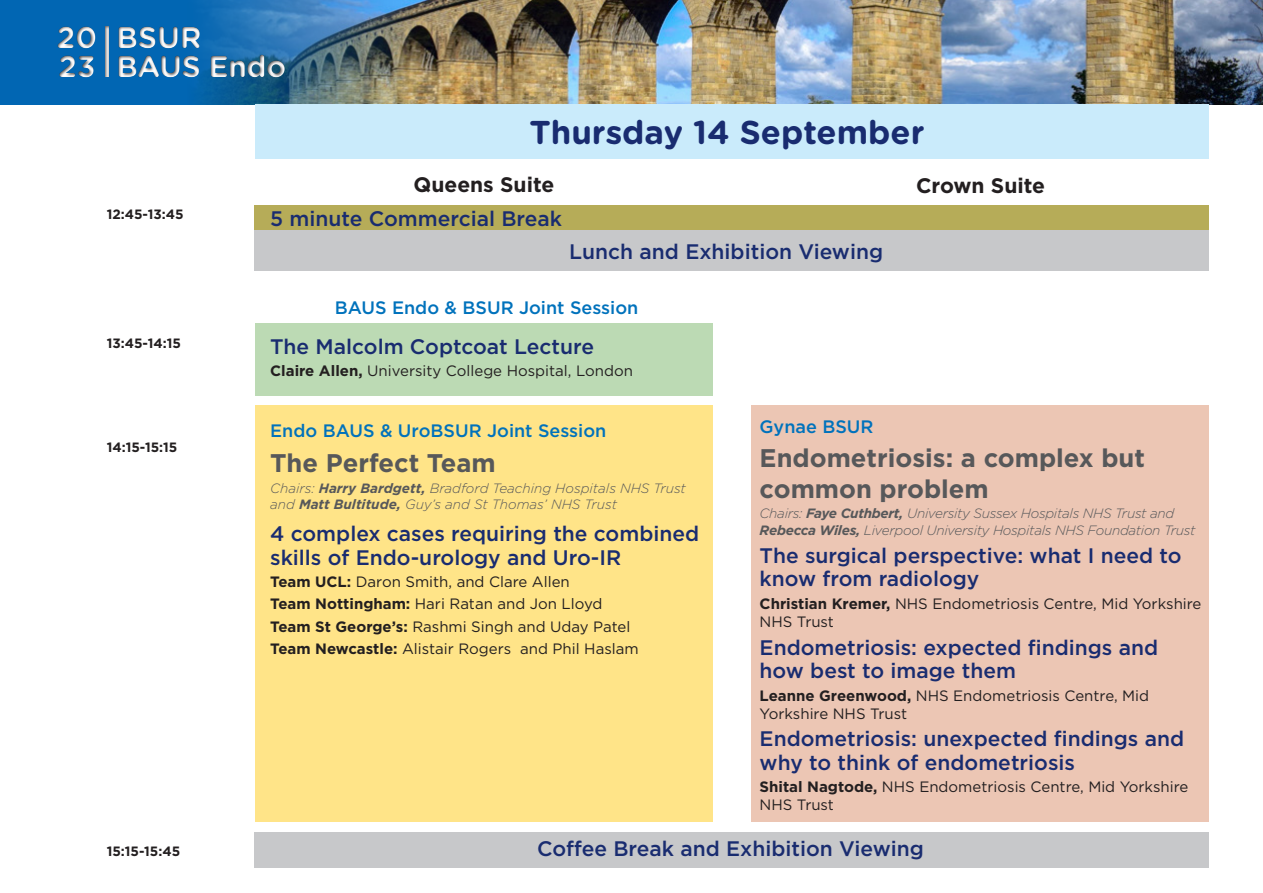
<style>
.page{position:relative;width:1263px;height:893px;background:#fff}
.page>*{position:absolute;margin:0;border:0;box-sizing:border-box;transform-origin:0 0}
.t1{font:700 33px "Gotham Rounded";color:#192c70}
.t2{font:700 30.15px/29.4px "Gotham Rounded";letter-spacing:-.02em;color:#fff}
.Head{font:700 25.5px/30.6px "Gotham";color:#57585a}
.Sub1{font:500 21px/23.7px "Gotham";color:#192c70}
.t3{font:700 21px "Gotham";color:#231f20}
.Preheader{font:500 18px "Gotham";color:#0072bc}
.Body{font:15px/18px "Gotham";color:#231f20}
.Chair{font:italic 300 13.5px/16.2px "Gotham";letter-spacing:-.02em;color:#57585a}
.Chair-2{font:italic 300 13.5px/16.2px "Gotham";color:#57585a}
.t4{font:700 13.5px "Gotham";color:#231f20}
.s1{font-weight:700}
</style>
<div class="page">
<img style="left:0;top:0;width:1263px;height:105px">
<div style="left:112px;top:14px;width:210px;height:81px;background:#231f20;opacity:.75"></div>
<div style="left:53px;top:14px;width:81px;height:84px;background:#231f20;opacity:.75"></div>
<div style="left:102px;top:25px;width:6px;height:54px;background:#231f20;opacity:.75"></div>
<div style="left:256px;top:105px;width:953px;height:54px;background:#caebfb"></div>
<div style="left:255px;top:323px;width:457px;height:73px;background:#bcdab4"></div>
<div style="left:255px;top:405px;width:457px;height:417px;background:#ffe488"></div>
<div style="left:752px;top:405px;width:457px;height:417px;background:#ecc6b4"></div>
<div style="left:255px;top:833px;width:954px;height:35px;background:#c7c8ca"></div>
<div style="left:255px;top:205px;width:954px;height:65px;background:#c7c8ca"></div>
<div style="left:255px;top:205px;width:954px;height:25px;background:#b6ac58"></div>
<h2 class="t2" style="left:56px;top:21px;width:42px">20<br>23</h2>
<h2 class="t2" style="left:116px;top:21px;width:171px">BSUR<br>BAUS Endo</h2>
<p class="t1" style="left:529px;top:108px;width:396px">Thursday 14 September</p>
<h3 class="t3" style="left:414px;top:171px;width:142px">Queens Suite</h3>
<h3 class="t3" style="left:916px;top:172px;width:130px">Crown Suite</h3>
<p class="t4" style="left:107px;top:206px;width:78px">12:45-13:45</p>
<p class="Sub1" style="left:270px;top:207px;width:293px">5 minute Commercial Break</p>
<p class="Sub1" style="left:569px;top:240px;width:315px">Lunch and Exhibition Viewing</p>
<p class="Preheader" style="left:335px;top:296px;width:305px">BAUS Endo &amp; BSUR Joint Session</p>
<p class="t4" style="left:107px;top:334px;width:76px">13:45-14:15</p>
<p class="Sub1" style="left:270px;top:334px;width:325px">The Malcolm Coptcoat Lecture</p>
<p class="Body" style="left:270px;top:361px;width:364px"><span class="s1">Claire Allen,</span> University College Hospital, London</p>
<p class="t4" style="left:107px;top:438px;width:72px">14:15-15:15</p>
<p class="Preheader" style="left:270px;top:419px;width:338px">Endo BAUS &amp; UroBSUR Joint Session</p>
<p class="Head" style="left:270px;top:448px;width:227px">The Perfect Team</p>
<p class="Chair-2" style="left:270px;top:479px;width:417px">Chairs: <span class="s1">Harry Bardgett,</span> Bradford Teaching Hospitals NHS Trust and <span class="s1">Matt Bultitude,</span> Guy’s and St Thomas’ NHS Trust</p>
<p class="Sub1" style="left:270px;top:522px;width:430px">4 complex cases requiring the combined skills of Endo-urology and Uro-IR</p>
<p class="Body" style="left:270px;top:572px;width:301px"><span class="s1">Team UCL:</span> Daron Smith, and Clare Allen</p>
<p class="Body" style="left:270px;top:595px;width:334px"><span class="s1">Team Nottingham:</span> Hari Ratan and Jon Lloyd</p>
<p class="Body" style="left:270px;top:617px;width:362px"><span class="s1">Team St George’s:</span> Rashmi Singh and Uday Patel</p>
<p class="Body" style="left:270px;top:639px;width:370px"><span class="s1">Team Newcastle:</span> Alistair Rogers and Phil Haslam</p>
<p class="Preheader" style="left:760px;top:414px;width:115px">Gynae BSUR</p>
<p class="Head" style="left:760px;top:443px;width:387px">Endometriosis: a complex but common problem</p>
<p class="Chair" style="left:760px;top:505px;width:437px">Chairs: <span class="s1">Faye Cuthbert,</span> University Sussex Hospitals NHS Trust and<br><span class="s1">Rebecca Wiles,</span> Liverpool University Hospitals NHS Foundation Trust</p>
<p class="Sub1" style="left:760px;top:543px;width:424px">The surgical perspective: what I need to know from radiology</p>
<p class="Body" style="left:760px;top:594px;width:443px"><span class="s1">Christian Kremer,</span> NHS Endometriosis Centre, Mid Yorkshire<br>NHS Trust</p>
<p class="Sub1" style="left:760px;top:635px;width:400px">Endometriosis: expected findings and how best to image them</p>
<p class="Body" style="left:760px;top:686px;width:391px"><span class="s1">Leanne Greenwood,</span> NHS Endometriosis Centre, Mid<br>Yorkshire NHS Trust</p>
<p class="Sub1" style="left:760px;top:727px;width:426px">Endometriosis: unexpected findings and why to think of endometriosis</p>
<p class="Body" style="left:760px;top:778px;width:430px"><span class="s1">Shital Nagtode,</span> NHS Endometriosis Centre, Mid Yorkshire<br>NHS Trust</p>
<p class="t4" style="left:107px;top:842px;width:75px">15:15-15:45</p>
<p class="Sub1" style="left:537px;top:836px;width:388px">Coffee Break and Exhibition Viewing</p>
</div>
